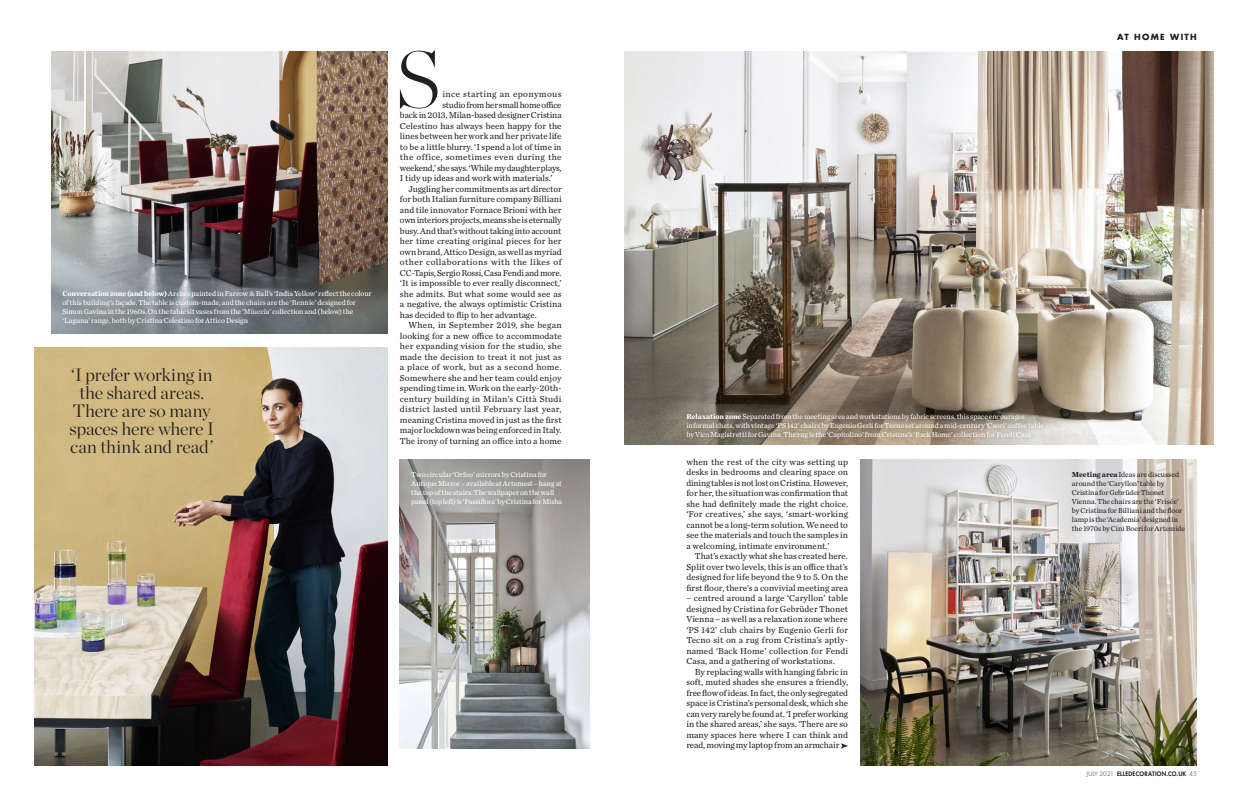
<style>
.page{position:relative;width:1248px;height:808px;background:#fff}
.page>*{position:absolute;margin:0;border:0;box-sizing:border-box;transform-origin:0 0}
.NWS_ITALIC_XLARGE{font:200 79.9px "Chronicle Display";color:#231f20}
.NWS_ITALIC_SMALL{font:300 18px/18px "Chronicle Display";letter-spacing:-.01em;color:#231f20;text-align:center}
.BODY__9pt_Roman_Just{font:9px/10.5px "Chronicle Text G2";color:#231f20;text-align:justify}
.BODY__9pt_Roman_Just-2{font:9px "Chronicle Text G2";letter-spacing:-.02em;color:#231f20}
.BODY__9pt_Roman_Just-3{font:9px "Chronicle Text G2";letter-spacing:.035em;color:#231f20}
.BODY__9pt_Roman_Just-4{font:9px "Chronicle Text G2";letter-spacing:.04em;color:#231f20}
.Strapline_Slug{font:700 8.2px "Futura Std";letter-spacing:.155em;color:#231f20}
.CAPTION_Roman{font:7.5px/9px "Chronicle Text G2";letter-spacing:-.005em;color:#fff}
.CAPTION_Roman-2{font:7.5px/9px "Chronicle Text G2";color:#231f20}
.t1{font:800 6px "Futura Std";letter-spacing:.035em;color:#231f20}
.s1{font-weight:700}
.s2{font-weight:300}
</style>
<div class="page">
<img style="left:860px;top:459px;width:336px;height:306px">
<img style="left:400px;top:459px;width:190px;height:289px">
<svg style="left:840px;top:743px;width:8px;height:5px"></svg>
<img style="left:624px;top:51px;width:589px;height:393px">
<img style="left:51px;top:51px;width:336px;height:282px">
<img style="left:34px;top:347px;width:353px;height:418px">
<div style="left:682px;top:409px;width:366px;height:33px;background:#231f20;opacity:.4"></div>
<p class="CAPTION_Roman" style="left:62px;top:289px;width:311px"><span class="s1">Conversation zone (and below)</span> Arches painted in Farrow &amp; Ball’s ‘India Yellow’ reflect the colour of this building’s façade. The table is custom-made, and the chairs are the ‘Rennie’ designed for Simon Gavina in the 1960s. On the table sit vases from the ‘Miuccia’ collection and (below) the ‘Laguna’ range, both by Cristina Celestino for Attico Design</p>
<p class="NWS_ITALIC_SMALL" style="left:69px;top:365px;width:146px">‘I prefer working in the shared areas.<br>There are so many spaces here where I can think and read’</p>
<p class="NWS_ITALIC_XLARGE" style="left:395px;top:19px;width:47px">S</p>
<p class="BODY__9pt_Roman_Just-4" style="left:442px;top:88px;width:121px">ince starting an eponymous</p>
<p class="BODY__9pt_Roman_Just-2" style="left:442px;top:98px;width:121px">studio from her small home office</p>
<p class="BODY__9pt_Roman_Just" style="left:400px;top:110px;width:163px">back in 2013, Milan-based designer Cristina</p>
<p class="BODY__9pt_Roman_Just" style="left:400px;top:120px;width:163px">Celestino has always been happy for the</p>
<p class="BODY__9pt_Roman_Just" style="left:400px;top:131px;width:163px">lines between her work and her private life</p>
<p class="BODY__9pt_Roman_Just" style="left:400px;top:141px;width:163px">to be a little blurry. ‘I spend a lot of time in</p>
<p class="BODY__9pt_Roman_Just-3" style="left:400px;top:151px;width:163px">the office, sometimes even during the</p>
<p class="BODY__9pt_Roman_Just-2" style="left:400px;top:161px;width:163px">weekend,’ she says. ‘While my daughter plays,</p>
<p class="BODY__9pt_Roman_Just" style="left:400px;top:173px;width:154px">I tidy up ideas and work with materials.’</p>
<p class="BODY__9pt_Roman_Just" style="left:400px;top:183px;width:163px;text-indent:9px">Juggling her commitments as art director for both Italian furniture company Billiani and tile innovator Fornace Brioni with her own interiors projects, means she is eternally busy. And that’s without taking into account her time creating original pieces for her own brand, Attico Design, as well as myriad other collaborations with the likes of CC-Tapis, Sergio Rossi, Casa Fendi and more. ‘It is impossible to ever really disconnect,’ she admits. But what some would see as a negative, the always optimistic Cristina has decided to flip to her advantage.</p>
<p class="BODY__9pt_Roman_Just" style="left:400px;top:320px;width:163px;text-indent:9px">When, in September 2019, she began looking for a new office to accommodate her expanding vision for the studio, she made the decision to treat it not just as a place of work, but as a second home.<br>Somewhere she and her team could enjoy spending time in. Work on the early-20th&shy;century building in Milan’s Città Studi district lasted until February last year, meaning Cristina moved in just as the first major lockdown was being enforced in Italy.<br>The irony of turning an office into a home</p>
<p class="CAPTION_Roman" style="left:411px;top:469px;width:152px">Two circular ‘Orfeo’ mirrors by Cristina for Antique Mirror – available at Artemest – hang at the top of the stairs. The wallpaper on the wall panel (top left) is ‘Passiflora’ by Cristina for Misha</p>
<p class="Strapline_Slug" style="left:1116px;top:32px;width:81px">AT HOME WITH</p>
<p class="CAPTION_Roman" style="left:686px;top:411px;width:359px"><span class="s1">Relaxation zone</span> Separated from the meeting area and workstations by fabric screens, this space encourages informal chats, with vintage ‘PS 142’ chairs by Eugenio Gerli for Tecno set around a mid-century ‘Caori’ coffee table by Vico Magistretti for Gavina. The rug is the ‘Capitolino’ from Cristina’s ‘Back Home’ collection for Fendi Casa</p>
<p class="BODY__9pt_Roman_Just" style="left:686px;top:456px;width:163px">when the rest of the city was setting up desks in bedrooms and clearing space on dining tables is not lost on Cristina. However, for her, the situation was confirmation that she had definitely made the right choice. ‘For creatives,’ she says, ‘smart-working cannot be a long-term solution. We need to see the materials and touch the samples in a welcoming, intimate environment.’</p>
<p class="BODY__9pt_Roman_Just" style="left:686px;top:551px;width:163px;text-indent:9px">That’s exactly what she has created here.<br>Split over two levels, this is an office that’s designed for life beyond the 9 to 5. On the first floor, there’s a convivial meeting area</p>
<p class="BODY__9pt_Roman_Just" style="left:686px;top:593px;width:163px">– centred around a large ‘Caryllon’ table designed by Cristina for Gebrüder Thonet Vienna – as well as a relaxation zone where ‘PS 142’ club chairs by Eugenio Gerli for Tecno sit on a rug from Cristina’s aptly&shy;named ‘Back Home’ collection for Fendi Casa, and a gathering of workstations.</p>
<p class="BODY__9pt_Roman_Just" style="left:686px;top:666px;width:163px;text-indent:9px">By replacing walls with hanging fabric in soft, muted shades she ensures a friendly, free flow of ideas. In fact, the only segregated space is Cristina’s personal desk, which she can very rarely be found at. ‘I prefer working in the shared areas,’ she says. ‘There are so many spaces here where I can think and read, moving my laptop from an armchair</p>
<p class="CAPTION_Roman-2" style="left:1071px;top:469px;width:115px"><span class="s1">Meeting area</span> Ideas are discussed around the ‘Caryllon’ table by Cristina for Gebrüder Thonet Vienna. The chairs are the ‘Frisée’ by Cristina for Billiani and the floor lamp is the ‘Academia’ designed in the 1970s by Cini Boeri for Artemide</p>
<p class="t1" style="left:1086px;top:770px;width:111px"><span class="s2">JULY 2021</span> ELLEDECORATION.CO.UK <span class="s2">45</span></p>
</div>
